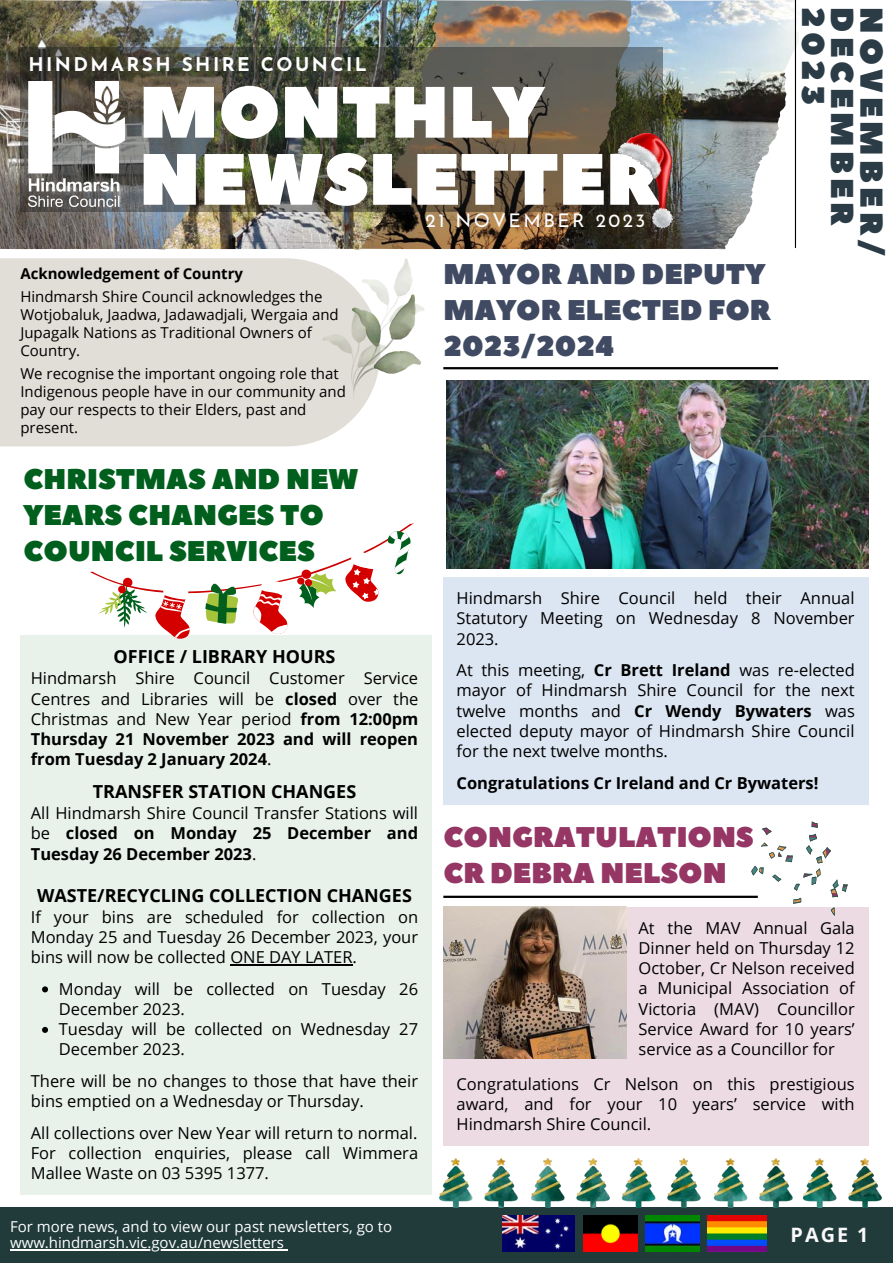
<style>
.page{position:relative;width:893px;height:1264px;background:#fff}
.page>*{position:absolute;margin:0;border:0;box-sizing:border-box;transform-origin:0 0}
.t1{font:72.45px/67.1px "Peace Sans";color:#fff}
.t2{font:31.5px "Peace Sans";letter-spacing:.13em;color:#2b3c47}
.t3{font:28.5px/36px "Peace Sans";color:#005f1c}
.t4{font:28.5px/36px "Peace Sans";color:#404b63}
.t5{font:28.5px "Peace Sans";color:#953665}
.t6{font:700 19.8px "Open Sans";color:#fafafa}
.t7{font:700 18.9px "Josefin Sans";letter-spacing:.13em;color:#fff}
.t8{font:18.9px "Josefin Sans";letter-spacing:.13em;color:#fff}
.t9{font:700 18px "Open Sans";color:#000}
.t10{font:16.5px/20.2px "Open Sans";color:#000;text-align:justify}
.t11{font:700 16.5px/20.2px "Open Sans";color:#000;text-align:justify}
.t12{font:15px/18px "Open Sans";color:#000}
.t13{font:15px "Open Sans";color:#fff}
.t14{font:700 15px "Open Sans";color:#000}
.s1{font-weight:700}
.s2{font-weight:400}
</style>
<div class="page">
<div style="left:0;top:1207px;width:892px;height:55px;background:#213b3b"></div>
<img style="left:631px;top:0;width:168px;height:249px">
<img style="left:437px;top:0;width:194px;height:249px">
<img style="left:237px;top:0;width:200px;height:249px">
<img style="left:0;top:0;width:237px;height:249px">
<svg style="left:20px;top:47px;width:643px;height:165px;background:#535143"></svg>
<img style="left:28px;top:81px;width:96px;height:125px">
<hr style="left:794px;top:0;width:2px;height:247px;background:#000">
<img style="left:502px;top:1215px;width:72px;height:36px">
<img style="left:583px;top:1215px;width:54px;height:36px">
<img style="left:707px;top:1215px;width:59px;height:36px">
<img style="left:645px;top:1215px;width:54px;height:36px">
<div style="left:0;top:258px;width:367px;height:188px;background:#e1ddd7"></div>
<img style="left:322px;top:258px;width:103px;height:143px">
<div style="left:443px;top:907px;width:425px;height:238px;background:#eddbe4"></div>
<hr style="left:443px;top:895px;width:314px;height:3px;background:#000">
<img style="left:443px;top:907px;width:183px;height:151px">
<svg style="left:751px;top:821px;width:96px;height:94px"></svg>
<img style="left:618px;top:134px;width:54px;height:94px">
<div style="left:20px;top:635px;width:412px;height:560px;background:#e9f1eb"></div>
<svg style="left:90px;top:523px;width:324px;height:116px"></svg>
<hr style="left:443px;top:367px;width:335px;height:2px;background:#000">
<div style="left:443px;top:577px;width:425px;height:227px;background:#dce5f2"></div>
<img style="left:446px;top:380px;width:422px;height:188px">
<img style="left:439px;top:1158px;width:442px;height:49px">
<hr style="left:10px;top:1249px;width:274px;height:1px;background:#fff">
<svg style="left:42px;top:986px;width:6px;height:6px"></svg>
<svg style="left:42px;top:1026px;width:6px;height:6px"></svg>
<hr style="left:230px;top:964px;width:122px;height:2px;background:#000">
<p class="t7" style="left:28px;top:56px;width:340px">HINDMARSH SHIRE COUNCIL</p>
<p class="t1" style="left:139px;top:81px;width:521px">MONTHLY<br>NEWSLETTER</p>
<p class="t8" style="left:425px;top:213px;width:221px">21 NOVEMBER 2023</p>
<p class="t4" style="left:443px;top:257px;width:329px">MAYOR AND DEPUTY<br>MAYOR ELECTED FOR<br>2023/2024</p>
<p class="t14" style="left:20px;top:262px;width:224px">Acknowledgement of Country</p>
<p class="t12" style="left:20px;top:287px;width:320px">Hindmarsh Shire Council acknowledges the Wotjobaluk, Jaadwa, Jadawadjali, Wergaia and Jupagalk Nations as Traditional Owners of Country.</p>
<p class="t12" style="left:20px;top:364px;width:327px">We recognise the important ongoing role that Indigenous people have in our community and pay our respects to their Elders, past and present.</p>
<p class="t3" style="left:23px;top:461px;width:336px">CHRISTMAS AND NEW<br>YEARS CHANGES TO<br>COUNCIL SERVICES</p>
<p class="t2" style="left:833px;top:7px;width:99px;rotate:90deg">2023</p>
<p class="t2" style="left:863px;top:7px;width:220px;rotate:90deg">DECEMBER</p>
<p class="t2" style="left:892px;top:7px;width:250px;rotate:90deg">NOVEMBER/</p>
<p class="t9" style="left:114px;top:644px;width:223px">OFFICE / LIBRARY HOURS</p>
<p class="t10" style="left:31px;top:667px;width:389px">Hindmarsh Shire Council Customer Service Centres and Libraries will be <span class="s1">closed</span> over the Christmas and New Year period <span class="s1">from 12:00pm Thursday 21 November 2023 and will reopen from Tuesday 2 January 2024</span>.</p>
<p class="t9" style="left:93px;top:779px;width:265px">TRANSFER STATION CHANGES</p>
<p class="t11" style="left:31px;top:802px;width:389px"><span class="s2">All Hindmarsh Shire Council Transfer Stations will be</span> closed on Monday 25 December and Tuesday 26 December 2023<span class="s2">.</span></p>
<p class="t9" style="left:37px;top:882px;width:376px">WASTE/RECYCLING COLLECTION CHANGES</p>
<p class="t10" style="left:31px;top:906px;width:389px">If your bins are scheduled for collection on Monday 25 and Tuesday 26 December 2023, your bins will now be collected ONE DAY LATER.</p>
<p class="t10" style="left:59px;top:978px;width:361px">Monday will be collected on Tuesday 26<br>December 2023.</p>
<p class="t10" style="left:59px;top:1018px;width:361px">Tuesday will be collected on Wednesday 27<br>December 2023.</p>
<p class="t10" style="left:31px;top:1070px;width:389px">There will be no changes to those that have their bins emptied on a Wednesday or Thursday.</p>
<p class="t10" style="left:31px;top:1122px;width:388px">All collections over New Year will return to normal.</p>
<p class="t10" style="left:31px;top:1142px;width:389px">For collection enquiries, please call Wimmera<br>Mallee Waste on 03 5395 1377.</p>
<p class="t13" style="left:10px;top:1215px;width:383px">For more news, and to view our past newsletters, go to</p>
<p class="t13" style="left:10px;top:1232px;width:275px">www.hindmarsh.vic.gov.au/newsletters</p>
<p class="t10" style="left:456px;top:587px;width:399px">Hindmarsh Shire Council held their Annual Statutory Meeting on Wednesday 8 November 2023.</p>
<p class="t10" style="left:456px;top:659px;width:400px">At this meeting, <span class="s1">Cr Brett Ireland</span> was re-elected mayor of Hindmarsh Shire Council for the next twelve months and <span class="s1">Cr Wendy Bywaters</span> was elected deputy mayor of Hindmarsh Shire Council for the next twelve months.</p>
<p class="t11" style="left:456px;top:772px;width:363px">Congratulations Cr Ireland and Cr Bywaters!</p>
<p class="t5" style="left:443px;top:818px;width:312px">CONGRATULATIONS</p>
<p class="t5" style="left:443px;top:854px;width:285px">CR DEBRA NELSON</p>
<p class="t10" style="left:638px;top:917px;width:218px">At the MAV Annual Gala Dinner held on Thursday 12<br>October, Cr Nelson received a Municipal Association of Victoria (MAV) Councillor Service Award for 10 years’ service as a Councillor for</p>
<p class="t10" style="left:456px;top:1073px;width:399px">Congratulations Cr Nelson on this prestigious award, and for your 10 years’ service with Hindmarsh Shire Council.</p>
<p class="t6" style="left:790px;top:1221px;width:79px">PAGE 1</p>
</div>
